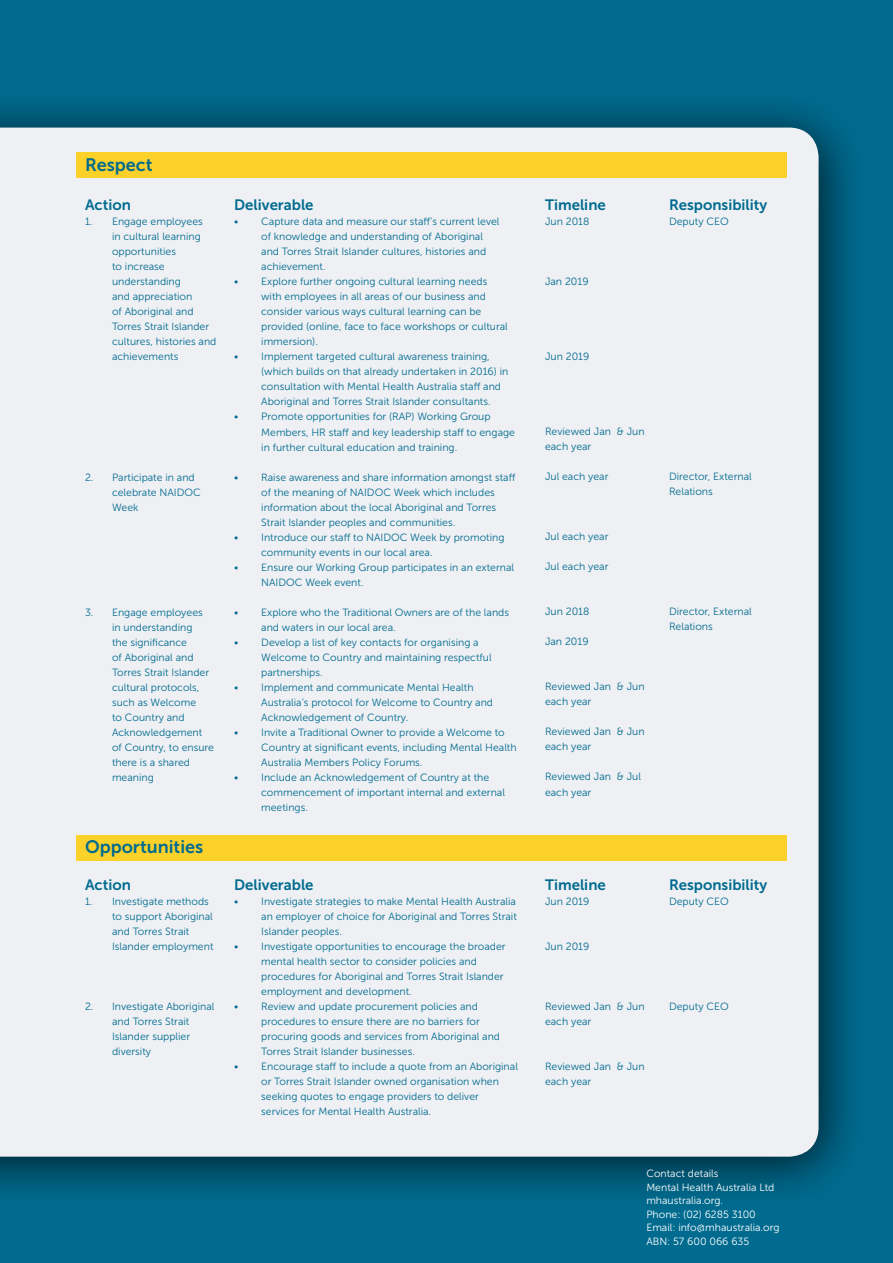
<style>
.page{position:relative;width:893px;height:1263px;background:#006b8f}
.page>*{position:absolute;margin:0;border:0;box-sizing:border-box;transform-origin:0 0}
.t1{font:18px "Museo Sans 700";color:#006b8f}
.t2{font:15px "Museo Sans 700";color:#006b8f}
.t3{font:10.5px/15px "Museo Sans 300";color:#006b8f}
.t4{font:10.5px/13.5px "Museo Sans 300";color:#fff}
</style>
<div class="page">
<div style="left:0;top:86px;width:871px;height:1124px;background:#000;opacity:.75"></div>
<div style="left:0;top:122px;width:824px;height:1040px;background:#eef0f4"></div>
<div style="left:77px;top:836px;width:710px;height:25px;background:#fcd12a"></div>
<div style="left:77px;top:153px;width:710px;height:25px;background:#fcd12a"></div>
<h1 class="t1" style="left:85px;top:155px;width:69px">Respect</h1>
<h2 class="t2" style="left:85px;top:197px;width:47px">Action</h2>
<p class="t3" style="left:112px;top:214px;width:106px;text-indent:-27px">1. Engage employees<br>in cultural learning opportunities<br>to increase understanding<br>and appreciation<br>of Aboriginal and<br>Torres Strait Islander cultures, histories and achievements</p>
<p class="t3" style="left:112px;top:469px;width:90px;text-indent:-27px">2. Participate in and celebrate NAIDOC<br>Week</p>
<p class="t3" style="left:112px;top:604px;width:104px;text-indent:-27px">3. Engage employees<br>in understanding<br>the significance<br>of Aboriginal and<br>Torres Strait Islander cultural protocols, such as Welcome<br>to Country and<br>Acknowledgement of Country, to ensure there is a shared meaning</p>
<h1 class="t1" style="left:85px;top:837px;width:120px">Opportunities</h1>
<h2 class="t2" style="left:85px;top:876px;width:47px">Action</h2>
<p class="t3" style="left:112px;top:894px;width:103px;text-indent:-27px">1. Investigate methods to support Aboriginal and Torres Strait<br>Islander employment</p>
<p class="t3" style="left:112px;top:999px;width:104px;text-indent:-27px">2. Investigate Aboriginal and Torres Strait<br>Islander supplier diversity</p>
<h2 class="t2" style="left:234px;top:197px;width:81px">Deliverable</h2>
<p class="t3" style="left:261px;top:214px;width:240px;text-indent:-27px">• Capture data and measure our staff’s current level of knowledge and understanding of Aboriginal and Torres Strait Islander cultures, histories and achievement.</p>
<p class="t3" style="left:261px;top:274px;width:248px;text-indent:-27px">• Explore further ongoing cultural learning needs with employees in all areas of our business and consider various ways cultural learning can be provided (online, face to face workshops or cultural immersion).</p>
<p class="t3" style="left:261px;top:349px;width:249px;text-indent:-27px">• Implement targeted cultural awareness training, (which builds on that already undertaken in 2016) in consultation with Mental Health Australia staff and Aboriginal and Torres Strait Islander consultants.</p>
<p class="t3" style="left:261px;top:409px;width:255px;text-indent:-27px">• Promote opportunities for (RAP) Working Group<br>Members, HR staff and key leadership staff to engage in further cultural education and training.</p>
<p class="t3" style="left:261px;top:469px;width:256px;text-indent:-27px">• Raise awareness and share information amongst staff of the meaning of NAIDOC Week which includes information about the local Aboriginal and Torres Strait Islander peoples and communities.</p>
<p class="t3" style="left:261px;top:529px;width:245px;text-indent:-27px">• Introduce our staff to NAIDOC Week by promoting community events in our local area.</p>
<p class="t3" style="left:261px;top:559px;width:254px;text-indent:-27px">• Ensure our Working Group participates in an external<br>NAIDOC Week event.</p>
<p class="t3" style="left:261px;top:604px;width:249px;text-indent:-27px">• Explore who the Traditional Owners are of the lands and waters in our local area.</p>
<p class="t3" style="left:261px;top:634px;width:232px;text-indent:-27px">• Develop a list of key contacts for organising a<br>Welcome to Country and maintaining respectful partnerships.</p>
<p class="t3" style="left:261px;top:679px;width:233px;text-indent:-27px">• Implement and communicate Mental Health<br>Australia’s protocol for Welcome to Country and<br>Acknowledgement of Country.</p>
<p class="t3" style="left:261px;top:724px;width:257px;text-indent:-27px">• Invite a Traditional Owner to provide a Welcome to<br>Country at significant events, including Mental Health<br>Australia Members Policy Forums.</p>
<p class="t3" style="left:261px;top:769px;width:245px;text-indent:-27px">• Include an Acknowledgement of Country at the commencement of important internal and external meetings.</p>
<h2 class="t2" style="left:234px;top:876px;width:81px">Deliverable</h2>
<p class="t3" style="left:261px;top:894px;width:257px;text-align:justify;text-indent:-27px">• Investigate strategies to make Mental Health Australia an employer of choice for Aboriginal and Torres Strait Islander peoples.</p>
<p class="t3" style="left:261px;top:939px;width:246px;text-indent:-27px">• Investigate opportunities to encourage the broader mental health sector to consider policies and procedures for Aboriginal and Torres Strait Islander employment and development.</p>
<p class="t3" style="left:261px;top:999px;width:240px;text-indent:-27px">• Review and update procurement policies and procedures to ensure there are no barriers for procuring goods and services from Aboriginal and Torres Strait Islander businesses.</p>
<p class="t3" style="left:261px;top:1059px;width:258px;text-indent:-27px">• Encourage staff to include a quote from an Aboriginal or Torres Strait Islander owned organisation when seeking quotes to engage providers to deliver services for Mental Health Australia.</p>
<h2 class="t2" style="left:545px;top:197px;width:62px">Timeline</h2>
<p class="t3" style="left:545px;top:214px;width:46px">Jun 2018</p>
<p class="t3" style="left:545px;top:274px;width:45px">Jan 2019</p>
<h2 class="t2" style="left:669px;top:197px;width:100px">Responsibility</h2>
<p class="t3" style="left:669px;top:214px;width:61px">Deputy CEO</p>
<p class="t3" style="left:545px;top:349px;width:46px">Jun 2019</p>
<p class="t3" style="left:545px;top:424px;width:101px">Reviewed Jan &amp; Jun each year</p>
<p class="t3" style="left:545px;top:469px;width:65px">Jul each year</p>
<p class="t3" style="left:545px;top:529px;width:65px">Jul each year</p>
<p class="t3" style="left:545px;top:559px;width:65px">Jul each year</p>
<p class="t3" style="left:545px;top:604px;width:46px">Jun 2018</p>
<p class="t3" style="left:545px;top:634px;width:45px">Jan 2019</p>
<p class="t3" style="left:545px;top:679px;width:101px">Reviewed Jan &amp; Jun each year</p>
<p class="t3" style="left:545px;top:724px;width:101px">Reviewed Jan &amp; Jun each year</p>
<p class="t3" style="left:545px;top:769px;width:97px">Reviewed Jan &amp; Jul each year</p>
<p class="t3" style="left:669px;top:469px;width:84px">Director, External<br>Relations</p>
<p class="t3" style="left:669px;top:604px;width:84px">Director, External<br>Relations</p>
<h2 class="t2" style="left:545px;top:876px;width:62px">Timeline</h2>
<p class="t3" style="left:545px;top:894px;width:46px">Jun 2019</p>
<p class="t3" style="left:545px;top:939px;width:46px">Jun 2019</p>
<p class="t3" style="left:545px;top:999px;width:101px">Reviewed Jan &amp; Jun each year</p>
<p class="t3" style="left:545px;top:1059px;width:101px">Reviewed Jan &amp; Jun each year</p>
<h2 class="t2" style="left:669px;top:876px;width:100px">Responsibility</h2>
<p class="t3" style="left:669px;top:894px;width:61px">Deputy CEO</p>
<p class="t3" style="left:669px;top:999px;width:61px">Deputy CEO</p>
<p class="t4" style="left:673px;top:1165px;width:135px">Contact details<br>Mental Health Australia Ltd mhaustralia.org.<br>Phone: (02) 6285 3100<br>Email: info@mhaustralia.org<br>ABN: 57600 066 635</p>
<p class="t4" style="left:646px;top:1167px;width:135px">Contact details<br>Mental Health Australia Ltd mhaustralia.org.<br>Phone: (02) 6285 3100<br>Email: info@mhaustralia.org<br>ABN: 57 600 066 635</p>
</div>
